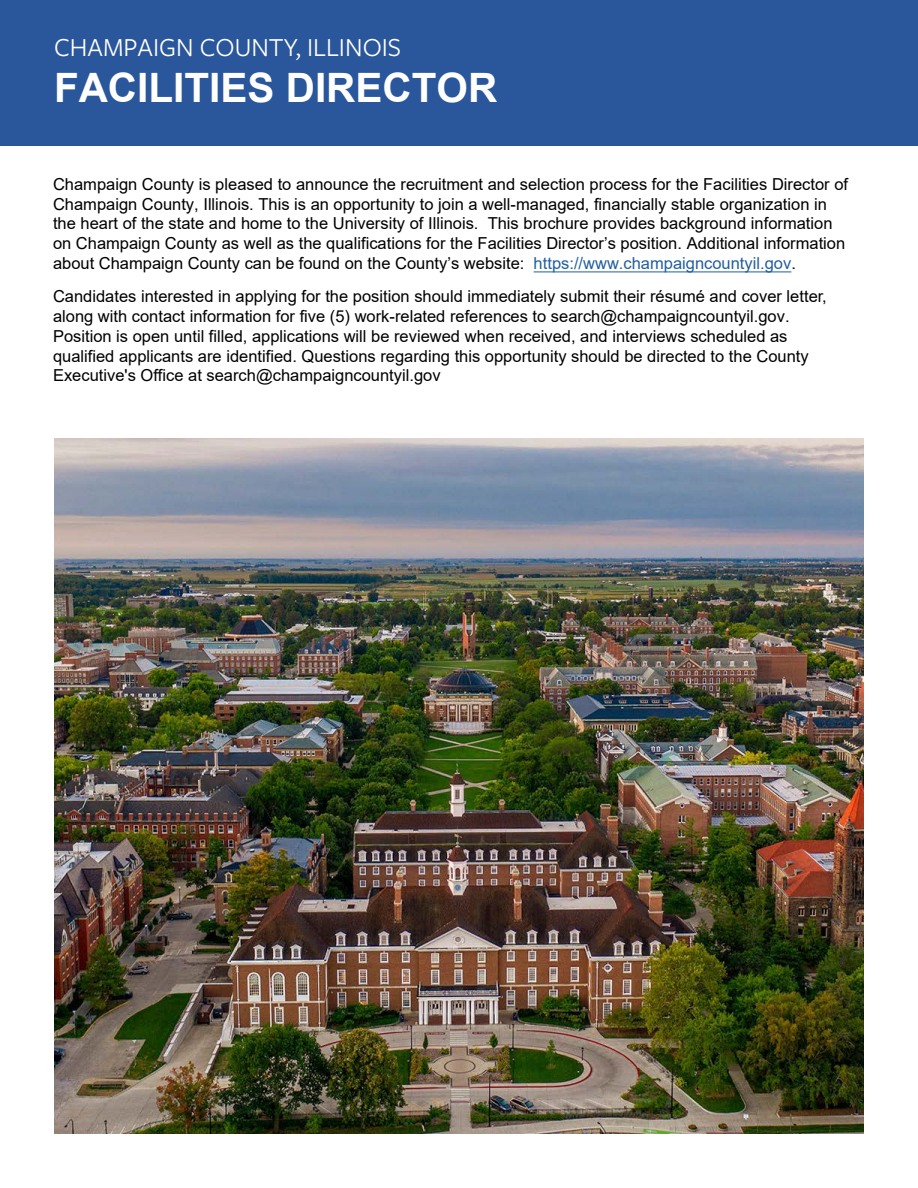
<style>
.page{position:relative;width:918px;height:1188px;background:#fff}
.page>*{position:absolute;margin:0;border:0;box-sizing:border-box;transform-origin:0 0}
.t1{font:700 40.5px "Arial";color:#fff}
.t2{font:27px "Freight Sans Pro";color:#fff}
.t3{font:16.5px/19.8px "Arial";color:#000}
.s1{color:#215e9e}
</style>
<div class="page">
<hr style="left:534px;top:272px;width:257px;height:1px;background:#215e9e">
<div style="left:0;top:0;width:918px;height:146px;background:#2a569b"></div>
<img style="left:54px;top:438px;width:810px;height:696px">
<h2 class="t2" style="left:54px;top:29px;width:349px">CHAMPAIGN COUNTY, ILLINOIS</h2>
<h1 class="t1" style="left:54px;top:59px;width:445px">FACILITIES DIRECTOR</h1>
<p class="t3" style="left:53px;top:174px;width:797px">Champaign County is pleased to announce the recruitment and selection process for the Facilities Director of Champaign County, Illinois. This is an opportunity to join a well-managed, financially stable organization in the heart of the state and home to the University of Illinois. This brochure provides background information on Champaign County as well as the qualifications for the Facilities Director’s position. Additional information about Champaign County can be found on the County’s website: <span class="s1">https://www.champaigncountyil.gov</span>.</p>
<p class="t3" style="left:53px;top:286px;width:775px">Candidates interested in applying for the position should immediately submit their résumé and cover letter, along with contact information for five (5) work-related references to search@champaigncountyil.gov.<br>Position is open until filled, applications will be reviewed when received, and interviews scheduled as qualified applicants are identified. Questions regarding this opportunity should be directed to the County Executive's Office at search@champaigncountyil.gov</p>
</div>
